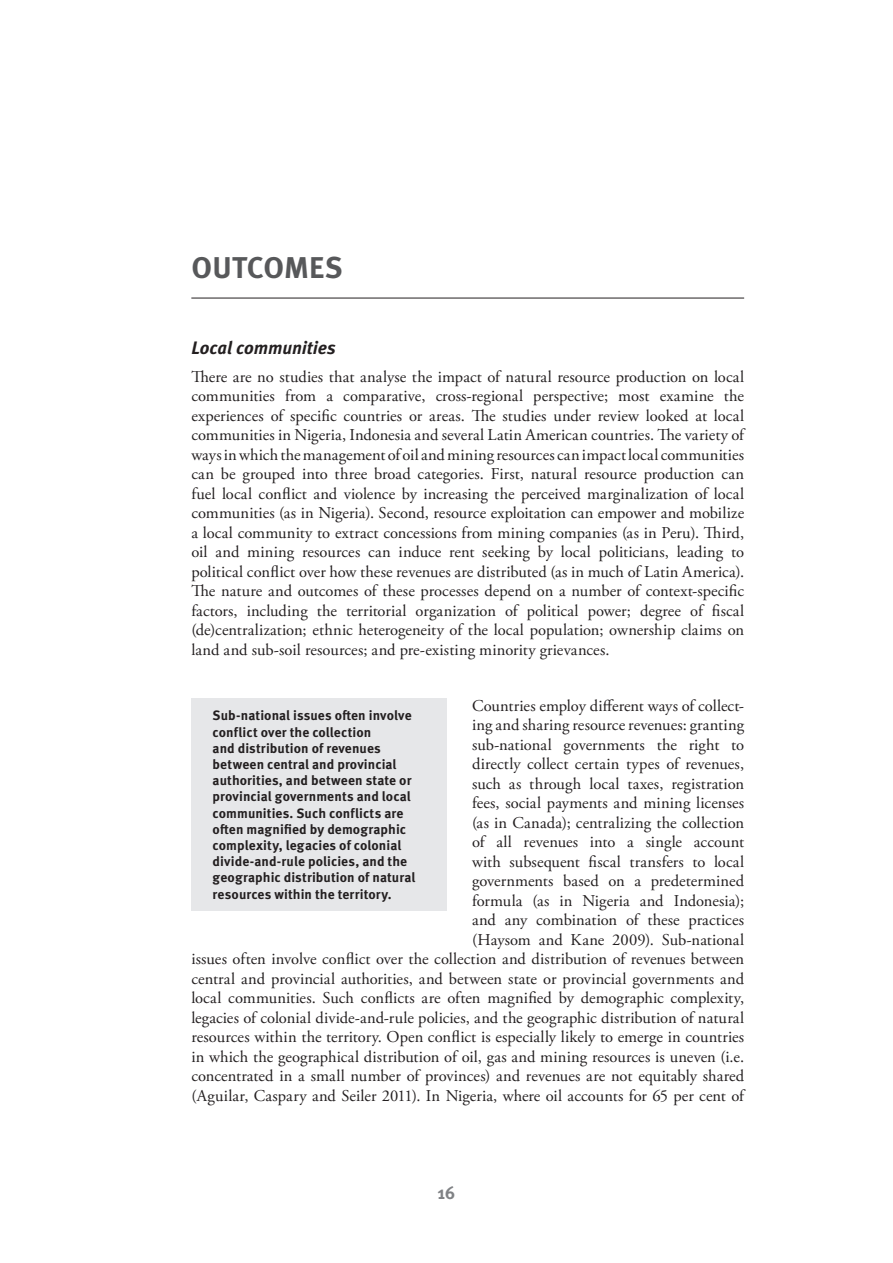
<style>
.page{position:relative;width:893px;height:1263px;background:#fff}
.page>*{position:absolute;margin:0;border:0;box-sizing:border-box;transform-origin:0 0}
.t1{font:700 30px "Meta OT";letter-spacing:.005em;color:#57585a}
.t2{font:italic 700 18px "Meta OT";letter-spacing:-.005em;color:#231f20}
.t3{font:700 18px "Meta OT";color:#808285}
.t4{font:16.5px/19.5px "Adobe Garamond Pro";letter-spacing:.005em;color:#231f20;text-align:justify}
.t5{font:700 13.5px/16.2px "Meta OT";letter-spacing:.005em;color:#231f20}
</style>
<div class="page">
<div style="left:191px;top:698px;width:255px;height:213px;background:#e6e7e9"></div>
<hr style="left:191px;top:298px;width:553px;height:1px;background:#231f20">
<h1 class="t1" style="left:191px;top:248px;width:153px">OUTCOMES</h1>
<p class="t2" style="left:191px;top:336px;width:146px">Local communities</p>
<p class="t4" style="left:191px;top:367px;width:554px">There are no studies that analyse the impact of natural resource production on local communities from a comparative, cross-regional perspective; most examine the experiences of specific countries or areas. The studies under review looked at local communities in Nigeria, Indonesia and several Latin American countries. The variety of ways in which the management of oil and mining resources can impact local communities can be grouped into three broad categories. First, natural resource production can fuel local conflict and violence by increasing the perceived marginalization of local communities (as in Nigeria). Second, resource exploitation can empower and mobilize a local community to extract concessions from mining companies (as in Peru). Third, oil and mining resources can induce rent seeking by local politicians, leading to political conflict over how these revenues are distributed (as in much of Latin America).<br>The nature and outcomes of these processes depend on a number of context-specific factors, including the territorial organization of political power; degree of fiscal (de)centralization; ethnic heterogeneity of the local population; ownership claims on land and sub-soil resources; and pre-existing minority grievances.</p>
<p class="t4" style="left:191px;top:696px;width:554px;text-align:right">Countries employ different ways of collect-<br>ing and sharing resource revenues: granting<br>sub-national governments the right to<br>directly collect certain types of revenues,<br>such as through local taxes, registration<br>fees, social payments and mining licenses<br>(as in Canada); centralizing the collection<br>of all revenues into a single account<br>with subsequent fiscal transfers to local<br>governments based on a predetermined<br>formula (as in Nigeria and Indonesia);<br>and any combination of these practices<br>(Haysom and Kane 2009). Sub-national<br>issues often involve conflict over the collection and distribution of revenues between central and provincial authorities, and between state or provincial governments and local communities. Such conflicts are often magnified by demographic complexity, legacies of colonial divide-and-rule policies, and the geographic distribution of natural resources within the territory. Open conflict is especially likely to emerge in countries in which the geographical distribution of oil, gas and mining resources is uneven (i.e. concentrated in a small number of provinces) and revenues are not equitably shared (Aguilar, Caspary and Seiler 2011). In Nigeria, where oil accounts for 65 per cent of</p>
<p class="t5" style="left:213px;top:708px;width:204px">Sub-national issues often involve conflict over the collection<br>and distribution of revenues between central and provincial authorities, and between state or provincial governments and local communities. Such conflicts are often magnified by demographic complexity, legacies of colonial divide-and-rule policies, and the geographic distribution of natural resources within the territory.</p>
<p class="t3" style="left:437px;top:1181px;width:20px">16</p>
</div>
